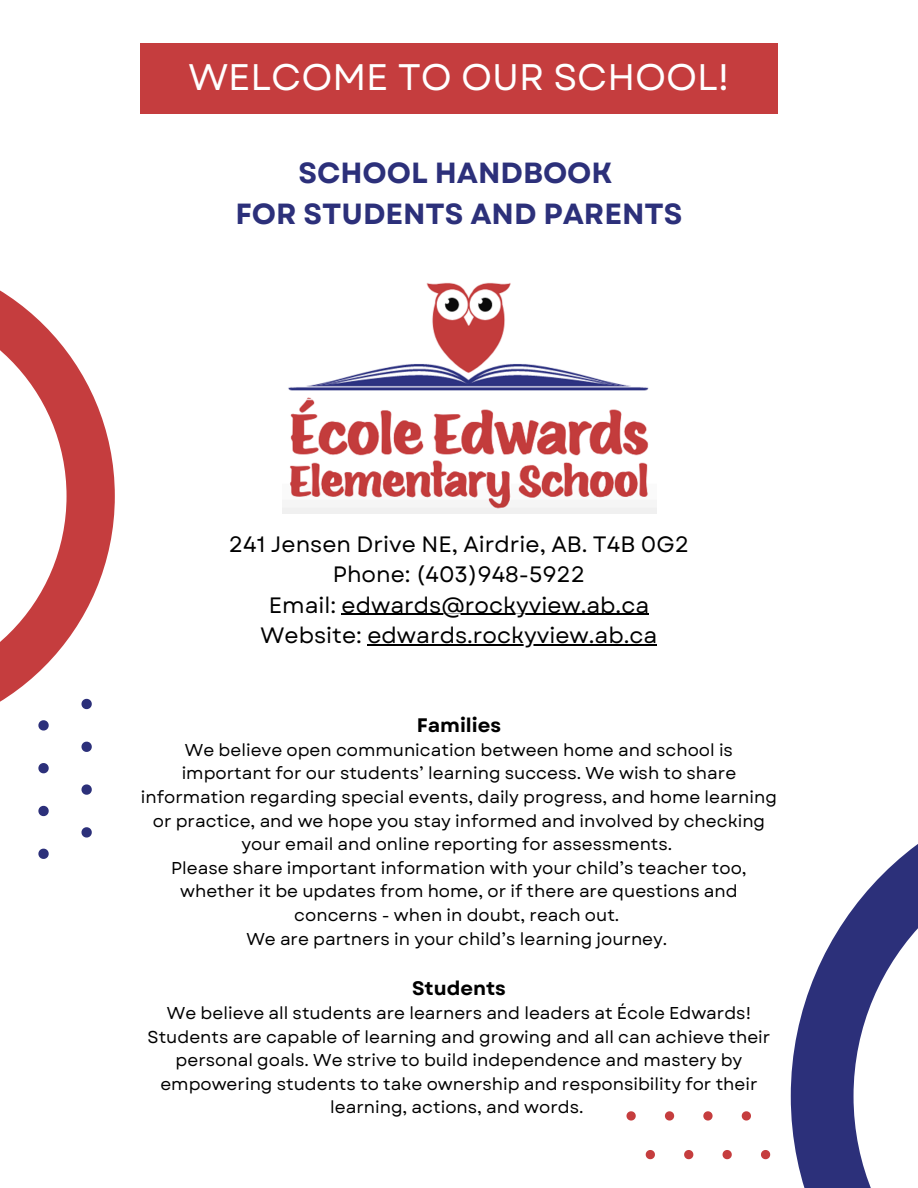
<style>
.page{position:relative;width:918px;height:1188px;background:#fff}
.page>*{position:absolute;margin:0;border:0;box-sizing:border-box;transform-origin:0 0}
.t1{font:36.9px "Garet";color:#fff}
.t2{font:700 29.1px/40.5px "Garet";color:#2c307a;text-align:center}
.t3{font:22.2px/30.3px "Garet";color:#000;text-align:center}
.t4{font:700 19.5px "Garet";color:#000}
.t5{font:17.1px/23.7px "Garet";color:#000;text-align:center}
</style>
<div class="page">
<svg style="left:0;top:290px;width:115px;height:420px"></svg>
<svg style="left:791px;top:844px;width:127px;height:344px"></svg>
<svg style="left:627px;top:1111px;width:9px;height:10px"></svg>
<svg style="left:665px;top:1111px;width:9px;height:10px"></svg>
<svg style="left:703px;top:1111px;width:10px;height:10px"></svg>
<svg style="left:742px;top:1111px;width:9px;height:10px"></svg>
<svg style="left:646px;top:1150px;width:9px;height:9px"></svg>
<svg style="left:684px;top:1150px;width:9px;height:9px"></svg>
<svg style="left:723px;top:1150px;width:9px;height:9px"></svg>
<svg style="left:761px;top:1150px;width:9px;height:9px"></svg>
<svg style="left:81px;top:699px;width:11px;height:10px"></svg>
<svg style="left:81px;top:742px;width:11px;height:10px"></svg>
<svg style="left:81px;top:784px;width:11px;height:11px"></svg>
<svg style="left:81px;top:827px;width:11px;height:11px"></svg>
<svg style="left:38px;top:720px;width:11px;height:11px"></svg>
<svg style="left:38px;top:763px;width:11px;height:10px"></svg>
<svg style="left:38px;top:806px;width:11px;height:10px"></svg>
<svg style="left:38px;top:849px;width:11px;height:10px"></svg>
<img style="left:282px;top:282px;width:375px;height:232px">
<div style="left:140px;top:43px;width:638px;height:71px;background:#c53d3e"></div>
<hr style="left:342px;top:614px;width:307px;height:1px;background:#000">
<hr style="left:367px;top:644px;width:290px;height:1px;background:#000">
<p class="t1" style="left:188px;top:50px;width:542px">WELCOME TO OUR SCHOOL!</p>
<h1 class="t2" style="left:235px;top:153px;width:449px">SCHOOL HANDBOOK<br>FOR STUDENTS AND PARENTS</h1>
<p class="t3" style="left:229px;top:529px;width:462px">241 Jensen Drive NE, Airdrie, AB. T4B 0G2<br>Phone: (403)948-5922<br>Email: edwards@rockyview.ab.ca</p>
<p class="t3" style="left:261px;top:620px;width:398px">Website: edwards.rockyview.ab.ca</p>
<h3 class="t4" style="left:417px;top:711px;width:86px">Families</h3>
<h3 class="t5" style="left:141px;top:738px;width:638px">We believe open communication between home and school is important for our students’ learning success. We wish to share information regarding special events, daily progress, and home learning</h3>
<p class="t5" style="left:153px;top:809px;width:614px">or practice, and we hope you stay informed and involved by checking your email and online reporting for assessments.<br>Please share important information with your child’s teacher too, whether it be updates from home, or if there are questions and</p>
<p class="t5" style="left:246px;top:903px;width:422px">concerns - when in doubt, reach out.<br>We are partners in your child’s learning journey.</p>
<p class="t4" style="left:412px;top:974px;width:95px">Students</p>
<p class="t5" style="left:148px;top:1001px;width:624px">We believe all students are learners and leaders at École Edwards!<br>Students are capable of learning and growing and all can achieve their personal goals. We strive to build independence and mastery by empowering students to take ownership and responsibility for their learning, actions, and words.</p>
</div>
